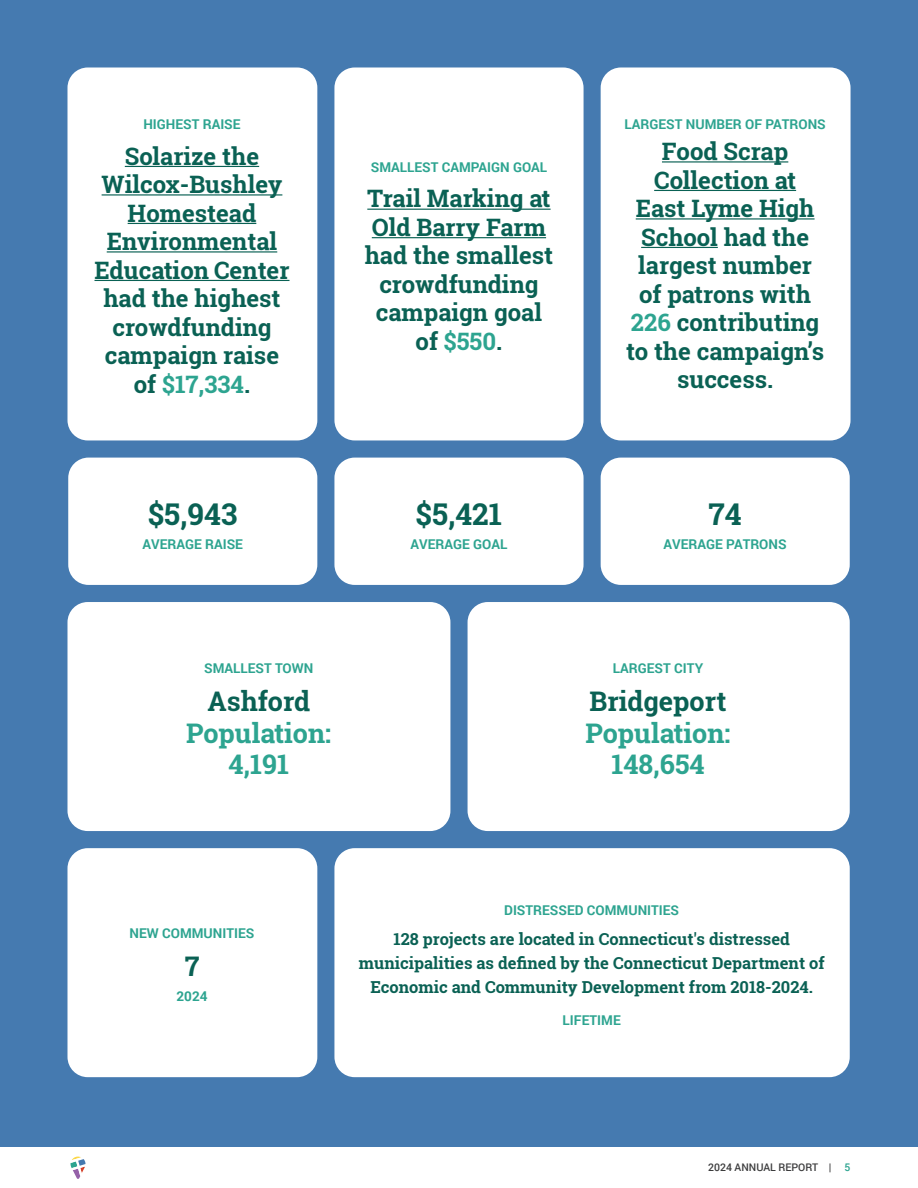
<style>
.page{position:relative;width:918px;height:1188px;background:#457ab0}
.page>*{position:absolute;margin:0;border:0;box-sizing:border-box;transform-origin:0 0}
.t1{font:700 30px "Roboto Slab";color:#0a6154}
.t2{font:700 27px/31.5px "Roboto Slab";color:#2da490;text-align:center}
.t3{font:700 27px "Roboto Slab";color:#0a6154}
.t4{font:700 24px/28.5px "Roboto Slab";color:#0a6154;text-align:center}
.t5{font:700 16.5px/24px "Roboto Slab";color:#0a6154;text-align:center}
.t6{font:700 13.5px "Roboto";color:#2da490}
.t7{font:500 10.5px "Roboto";color:#3b3b3c}
.s1{color:#2da490}
</style>
<div class="page">
<div style="left:68px;top:458px;width:249px;height:127px;background:#fff;border-radius:20px"></div>
<div style="left:68px;top:602px;width:382px;height:229px;background:#fff;border-radius:20px"></div>
<div style="left:68px;top:848px;width:249px;height:229px;background:#fff;border-radius:20px"></div>
<div style="left:334px;top:458px;width:250px;height:127px;background:#fff;border-radius:20px"></div>
<div style="left:468px;top:602px;width:382px;height:229px;background:#fff;border-radius:20px"></div>
<div style="left:334px;top:848px;width:516px;height:229px;background:#fff;border-radius:20px"></div>
<div style="left:601px;top:458px;width:249px;height:127px;background:#fff;border-radius:20px"></div>
<div style="left:68px;top:68px;width:249px;height:372px;background:#fff;border-radius:20px"></div>
<hr style="left:125px;top:166px;width:134px;height:1px;background:#0a6154">
<hr style="left:102px;top:194px;width:180px;height:2px;background:#0a6154">
<hr style="left:128px;top:223px;width:128px;height:1px;background:#0a6154">
<hr style="left:107px;top:251px;width:170px;height:2px;background:#0a6154">
<hr style="left:94px;top:280px;width:196px;height:1px;background:#0a6154">
<div style="left:334px;top:67px;width:250px;height:373px;background:#fff;border-radius:20px"></div>
<hr style="left:367px;top:209px;width:184px;height:1px;background:#0a6154">
<hr style="left:372px;top:237px;width:174px;height:1px;background:#0a6154">
<div style="left:601px;top:67px;width:250px;height:373px;background:#fff;border-radius:20px"></div>
<hr style="left:662px;top:161px;width:126px;height:2px;background:#0a6154">
<hr style="left:654px;top:190px;width:142px;height:1px;background:#0a6154">
<hr style="left:636px;top:218px;width:179px;height:2px;background:#0a6154">
<hr style="left:641px;top:247px;width:77px;height:1px;background:#0a6154">
<div style="left:0;top:1148px;width:918px;height:40px;background:#fff"></div>
<svg style="left:71px;top:1156px;width:14px;height:23px"></svg>
<p class="t6" style="left:143px;top:115px;width:99px">HIGHEST RAISE</p>
<p class="t4" style="left:94px;top:141px;width:197px">Solarize the<br>Wilcox-Bushley<br>Homestead<br>Environmental<br>Education Center had the highest crowdfunding campaign raise of <span class="s1">$17,334</span>.</p>
<p class="t1" style="left:148px;top:493px;width:91px">$5,943</p>
<p class="t6" style="left:142px;top:535px;width:102px">AVERAGE RAISE</p>
<p class="t6" style="left:371px;top:158px;width:178px">SMALLEST CAMPAIGN GOAL</p>
<p class="t4" style="left:365px;top:184px;width:190px">Trail Marking at<br>Old Barry Farm had the smallest crowdfunding campaign goal of <span class="s1">$550</span>.</p>
<p class="t1" style="left:416px;top:493px;width:88px">$5,421</p>
<p class="t6" style="left:411px;top:535px;width:98px">AVERAGE GOAL</p>
<p class="t6" style="left:624px;top:115px;width:203px">LARGEST NUMBER OF PATRONS</p>
<p class="t4" style="left:626px;top:137px;width:200px">Food Scrap<br>Collection at<br>East Lyme High<br>School had the largest number of patrons with<br><span class="s1">226</span> contributing to the campaign’s success.</p>
<p class="t1" style="left:709px;top:493px;width:35px">74</p>
<p class="t6" style="left:664px;top:535px;width:124px">AVERAGE PATRONS</p>
<p class="t6" style="left:204px;top:659px;width:111px">SMALLEST TOWN</p>
<p class="t3" style="left:207px;top:683px;width:104px">Ashford</p>
<p class="t2" style="left:186px;top:717px;width:147px">Population:<br>4,191</p>
<p class="t6" style="left:613px;top:659px;width:92px">LARGEST CITY</p>
<p class="t3" style="left:590px;top:683px;width:138px">Bridgeport</p>
<p class="t2" style="left:586px;top:717px;width:147px">Population:<br>148,654</p>
<p class="t6" style="left:130px;top:924px;width:126px">NEW COMMUNITIES</p>
<p class="t3" style="left:185px;top:948px;width:16px">7</p>
<p class="t6" style="left:177px;top:987px;width:32px">2024</p>
<p class="t6" style="left:504px;top:900px;width:176px">DISTRESSED COMMUNITIES</p>
<p class="t5" style="left:359px;top:927px;width:468px">128 projects are located in Connecticut's distressed municipalities as defined by the Connecticut Department of<br>Economic and Community Development from 2018-2024.</p>
<p class="t6" style="left:563px;top:1011px;width:60px">LIFETIME</p>
<p class="t7" style="left:708px;top:1160px;width:144px">2024 ANNUAL REPORT | <span class="s1">5</span></p>
</div>
